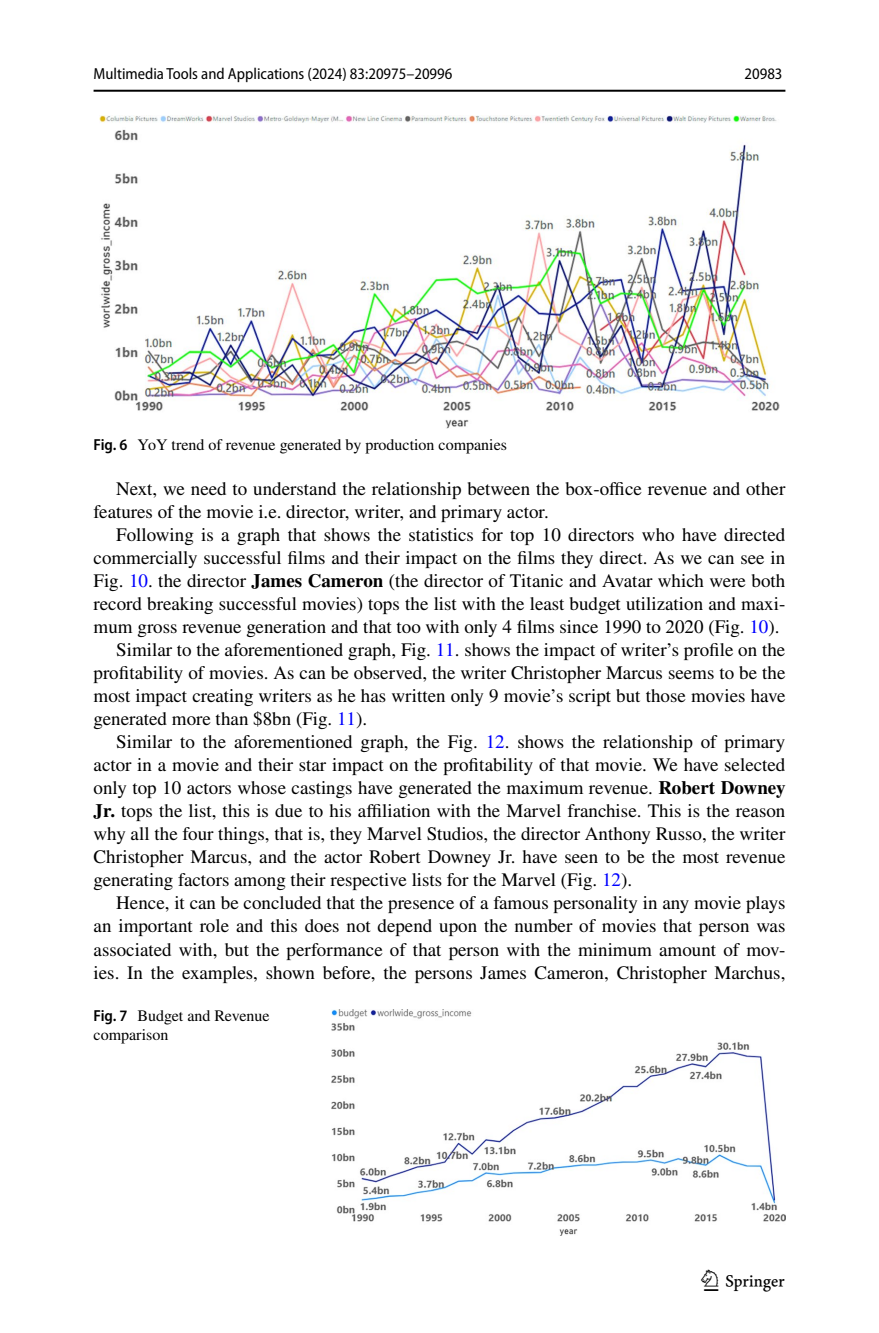
<style>
.page{position:relative;width:879px;height:1333px;background:#fff}
.page>*{position:absolute;margin:0;border:0;box-sizing:border-box;transform-origin:0 0}
.t1{font:30px "Springnew Regular 5";color:#000}
.t2{font:19px/23px "STIX";color:#000}
.t3{font:16px/18.4px "STIX";color:#000}
.t4{font:semi-condensed 16px "Myriad Pro";color:#000}
.s1{font-family:"Myriad Pro";font-weight:600;font-stretch:semi-condensed}
.s2{color:#00f}
.s3{font-weight:700}
</style>
<div class="page">
<hr style="left:94px;top:90px;width:691px;height:2px;background:#000">
<img style="left:99px;top:116px;width:681px;height:312px">
<img style="left:332px;top:1009px;width:453px;height:226px">
<p class="t4" style="left:94px;top:65px;width:360px">Multimedia Tools and Applications (2024) 83:20975–20996</p>
<p class="t4" style="left:744px;top:65px;width:39px">20983</p>
<p class="t3" style="left:94px;top:437px;width:415px"><span class="s1">Fig. 6</span> YoY trend of revenue generated by production companies</p>
<p class="t2" style="left:94px;top:478px;width:693px;text-indent:23px">Next, we need to understand the relationship between the box-office revenue and other features of the movie i.e. director, writer, and primary actor.</p>
<p class="t2" style="left:116px;top:524px;width:670px">Following is a graph that shows the statistics for top 10 directors who have directed</p>
<p class="t2" style="left:94px;top:547px;width:693px">commercially successful films and their impact on the films they direct. As we can see in</p>
<p class="t2" style="left:94px;top:570px;width:693px">Fig. <span class="s2">10</span>. the director <span class="s3">James Cameron</span> (the director of Titanic and Avatar which were both</p>
<p class="t2" style="left:94px;top:593px;width:693px">record breaking successful movies) tops the list with the least budget utilization and maxi-</p>
<p class="t2" style="left:94px;top:616px;width:687px">mum gross revenue generation and that too with only 4 films since 1990 to 2020 (Fig. <span class="s2">10</span>).</p>
<p class="t2" style="left:116px;top:639px;width:670px">Similar to the aforementioned graph, Fig. <span class="s2">11</span>. shows the impact of writer’s profile on the</p>
<p class="t2" style="left:94px;top:662px;width:693px">profitability of movies. As can be observed, the writer Christopher Marcus seems to be the</p>
<p class="t2" style="left:94px;top:685px;width:693px">most impact creating writers as he has written only 9 movie’s script but those movies have</p>
<p class="t2" style="left:94px;top:708px;width:275px">generated more than $8bn (Fig. <span class="s2">11</span>).</p>
<p class="t2" style="left:116px;top:731px;width:670px">Similar to the aforementioned graph, the Fig. <span class="s2">12</span>. shows the relationship of primary</p>
<p class="t2" style="left:94px;top:754px;width:693px">actor in a movie and their star impact on the profitability of that movie. We have selected</p>
<p class="t2" style="left:94px;top:777px;width:693px">only top 10 actors whose castings have generated the maximum revenue. <span class="s3">Robert Downey</span></p>
<p class="t2" style="left:94px;top:800px;width:693px"><span class="s3">Jr.</span> tops the list, this is due to his affiliation with the Marvel franchise. This is the reason</p>
<p class="t2" style="left:94px;top:823px;width:693px">why all the four things, that is, they Marvel Studios, the director Anthony Russo, the writer</p>
<p class="t2" style="left:94px;top:846px;width:693px">Christopher Marcus, and the actor Robert Downey Jr. have seen to be the most revenue</p>
<p class="t2" style="left:94px;top:869px;width:540px">generating factors among their respective lists for the Marvel (Fig. <span class="s2">12</span>).</p>
<p class="t2" style="left:116px;top:892px;width:671px">Hence, it can be concluded that the presence of a famous personality in any movie plays</p>
<p class="t2" style="left:94px;top:915px;width:693px">an important role and this does not depend upon the number of movies that person was</p>
<p class="t2" style="left:94px;top:938px;width:693px">associated with, but the performance of that person with the minimum amount of mov-</p>
<p class="t2" style="left:94px;top:961px;width:693px">ies. In the examples, shown before, the persons James Cameron, Christopher Marchus,</p>
<p class="t3" style="left:94px;top:1007px;width:177px"><span class="s1">Fig. 7</span> Budget and Revenue comparison</p>
<h1 class="t1" style="left:704px;top:1269px;width:83px">1 3</h1>
</div>
